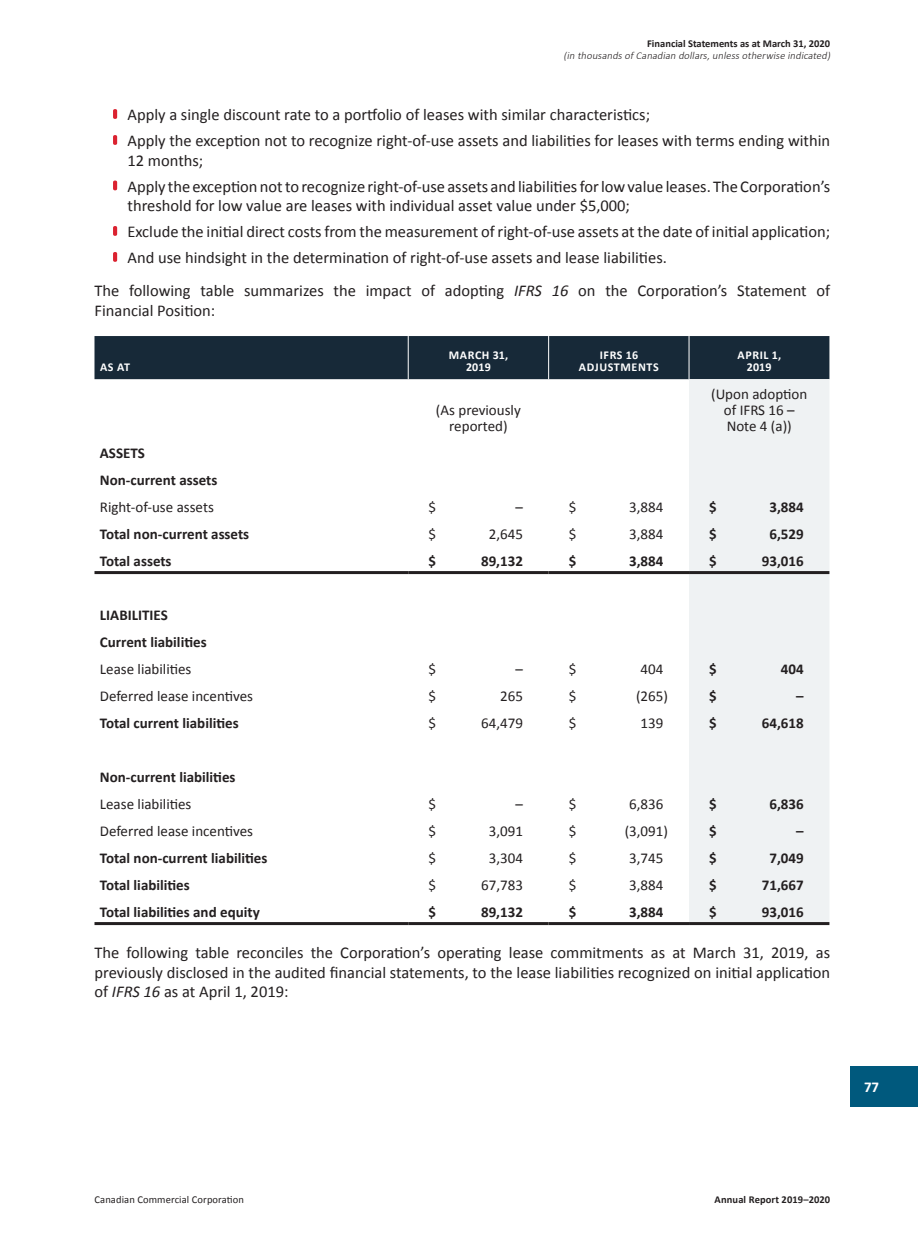
<style>
.page{position:relative;width:918px;height:1242px;background:#fff}
.page>*{position:absolute;margin:0;border:0;box-sizing:border-box;transform-origin:0 0}
.t1{font:16.5px/26px "Calibri";color:#231f20}
.t2{font:700 15px/27px "Calibri";color:#231f20}
.t3{font:15px/15.8px "Calibri";color:#231f20;text-align:center}
.t4{font:700 15px "Calibri";color:#fff}
.t5{font:700 12px/12px "Calibri";letter-spacing:.05em;color:#fff;text-align:center}
.t6{font:700 12px/12px "Calibri";letter-spacing:.025em;color:#fff;text-align:center}
.t7{font:700 10.5px "Calibri";color:#231f20}
.t8{font:italic 300 10.5px "Calibri";color:#231f20}
.t9{font:10.5px "Calibri";letter-spacing:.01em;color:#231f20}
.s1{font-style:italic}
</style>
<div class="page">
<div style="left:94px;top:336px;width:735px;height:43px;background:#172938"></div>
<div style="left:689px;top:379px;width:140px;height:543px;background:#eff2f3"></div>
<hr style="left:408px;top:336px;width:1px;height:43px;background:#fff">
<hr style="left:548px;top:336px;width:1px;height:43px;background:#fff">
<hr style="left:689px;top:336px;width:1px;height:43px;background:#fff">
<hr style="left:94px;top:571px;width:314px;height:3px;background:#231f20">
<hr style="left:408px;top:571px;width:141px;height:3px;background:#231f20">
<hr style="left:549px;top:571px;width:140px;height:3px;background:#231f20">
<hr style="left:689px;top:571px;width:140px;height:3px;background:#231f20">
<hr style="left:94px;top:922px;width:314px;height:3px;background:#231f20">
<hr style="left:408px;top:922px;width:141px;height:3px;background:#231f20">
<hr style="left:549px;top:922px;width:140px;height:3px;background:#231f20">
<hr style="left:689px;top:922px;width:140px;height:3px;background:#231f20">
<div style="left:850px;top:1066px;width:68px;height:41px;background:#00597d"></div>
<p class="t7" style="left:647px;top:36px;width:185px">Financial Statements as at March 31, 2020</p>
<p class="t8" style="left:564px;top:49px;width:270px">(in thousands ofCanadian dollars,unless otherwise indicated)</p>
<p class="t1" style="left:114px;top:102px;width:718px"><sup>ࡁ</sup> Apply a single discount rate to a portfolio of leases with similar characteristics;<br><sup>ࡁ</sup> Apply the exception not to recognize right-of-use assets and liabilities for leases with terms ending within</p>
<p class="t1" style="left:114px;top:147px;width:718px;text-indent:14px">12 months;<br><sup>ࡁ</sup> Apply the exception not to recognize right-of-use assets and liabilities for low value leases. The Corporation’s</p>
<p class="t1" style="left:114px;top:193px;width:718px;text-indent:14px">threshold for low value are leases with individual asset value under $5,000;<br><sup>ࡁ</sup> Exclude the initial direct costs from the measurement of right-of-use assets at the date of initial application; <sup>ࡁ</sup> And use hindsight in the determination of right-of-use assets and lease liabilities.</p>
<p class="t1" style="left:94px;top:281px;width:737px;line-height:19.5px">The following table summarizes the impact of adopting <span class="s1">IFRS 16</span> on the Corporation’s Statement of<br>Financial Position:</p>
<p class="t5" style="left:100px;top:361px;width:31px">AS AT</p>
<p class="t6" style="left:449px;top:349px;width:61px">MARCH 31,<br>2019</p>
<p class="t5" style="left:579px;top:349px;width:81px">IFRS 16<br>ADJUSTMENTS</p>
<p class="t5" style="left:738px;top:349px;width:45px">APRIL 1,<br>2019</p>
<p class="t3" style="left:436px;top:402px;width:86px">(As previously reported)</p>
<p class="t3" style="left:711px;top:387px;width:98px">(Upon adoption of IFRS 16 –<br>Note 4 (a))</p>
<p class="t2" style="left:100px;top:439px;width:119px">ASSETS<br>Non-current assets</p>
<p class="t3" style="left:100px;top:499px;width:116px">Right-of-use assets</p>
<p class="t3" style="left:428px;top:499px;width:9px">$</p>
<p class="t3" style="left:516px;top:499px;width:9px">–</p>
<p class="t3" style="left:569px;top:499px;width:9px">$</p>
<p class="t3" style="left:629px;top:499px;width:36px">3,884</p>
<p class="t2" style="left:709px;top:493px;width:9px">$</p>
<p class="t2" style="left:770px;top:493px;width:36px">3,884</p>
<p class="t2" style="left:100px;top:520px;width:151px">Total non-current assets</p>
<p class="t3" style="left:428px;top:526px;width:9px">$</p>
<p class="t3" style="left:489px;top:526px;width:36px">2,645</p>
<p class="t3" style="left:569px;top:526px;width:9px">$</p>
<p class="t3" style="left:629px;top:526px;width:36px">3,884</p>
<p class="t2" style="left:709px;top:520px;width:9px">$</p>
<p class="t2" style="left:770px;top:520px;width:36px">6,529</p>
<p class="t2" style="left:100px;top:547px;width:73px">Total assets</p>
<p class="t2" style="left:428px;top:547px;width:9px">$</p>
<p class="t2" style="left:481px;top:547px;width:43px">89,132</p>
<p class="t2" style="left:569px;top:547px;width:9px">$</p>
<p class="t2" style="left:629px;top:547px;width:36px">3,884</p>
<p class="t2" style="left:709px;top:547px;width:9px">$</p>
<p class="t2" style="left:762px;top:547px;width:43px">93,016</p>
<p class="t2" style="left:100px;top:601px;width:108px">LIABILITIES<br>Current liabilities</p>
<p class="t3" style="left:100px;top:661px;width:93px">Lease liabilities</p>
<p class="t3" style="left:428px;top:661px;width:9px">$</p>
<p class="t3" style="left:516px;top:661px;width:9px">–</p>
<p class="t3" style="left:569px;top:661px;width:9px">$</p>
<p class="t3" style="left:641px;top:661px;width:24px">404</p>
<p class="t2" style="left:709px;top:655px;width:9px">$</p>
<p class="t2" style="left:781px;top:655px;width:24px">404</p>
<p class="t3" style="left:100px;top:688px;width:155px">Deferred lease incentives</p>
<p class="t3" style="left:428px;top:688px;width:9px">$</p>
<p class="t3" style="left:500px;top:688px;width:24px">265</p>
<p class="t3" style="left:569px;top:688px;width:9px">$</p>
<p class="t3" style="left:636px;top:688px;width:33px">(265)</p>
<p class="t2" style="left:709px;top:682px;width:9px">$</p>
<p class="t2" style="left:796px;top:682px;width:9px">–</p>
<p class="t2" style="left:100px;top:709px;width:140px">Total current liabilities</p>
<p class="t3" style="left:428px;top:715px;width:9px">$</p>
<p class="t3" style="left:481px;top:715px;width:43px">64,479</p>
<p class="t3" style="left:569px;top:715px;width:9px">$</p>
<p class="t3" style="left:641px;top:715px;width:24px">139</p>
<p class="t2" style="left:709px;top:709px;width:9px">$</p>
<p class="t2" style="left:762px;top:709px;width:43px">64,618</p>
<p class="t2" style="left:100px;top:763px;width:137px">Non-current liabilities</p>
<p class="t3" style="left:100px;top:796px;width:93px">Lease liabilities</p>
<p class="t3" style="left:428px;top:796px;width:9px">$</p>
<p class="t3" style="left:516px;top:796px;width:9px">–</p>
<p class="t3" style="left:569px;top:796px;width:9px">$</p>
<p class="t3" style="left:629px;top:796px;width:36px">6,836</p>
<p class="t2" style="left:709px;top:790px;width:9px">$</p>
<p class="t2" style="left:770px;top:790px;width:36px">6,836</p>
<p class="t3" style="left:100px;top:823px;width:155px">Deferred lease incentives</p>
<p class="t3" style="left:428px;top:823px;width:9px">$</p>
<p class="t3" style="left:489px;top:823px;width:36px">3,091</p>
<p class="t3" style="left:569px;top:823px;width:9px">$</p>
<p class="t3" style="left:625px;top:823px;width:45px">(3,091)</p>
<p class="t2" style="left:709px;top:817px;width:9px">$</p>
<p class="t2" style="left:796px;top:817px;width:9px">–</p>
<p class="t2" style="left:100px;top:844px;width:169px">Total non-current liabilities</p>
<p class="t3" style="left:428px;top:850px;width:9px">$</p>
<p class="t3" style="left:489px;top:850px;width:36px">3,304</p>
<p class="t3" style="left:569px;top:850px;width:9px">$</p>
<p class="t3" style="left:629px;top:850px;width:36px">3,745</p>
<p class="t2" style="left:709px;top:844px;width:9px">$</p>
<p class="t2" style="left:770px;top:844px;width:36px">7,049</p>
<p class="t2" style="left:100px;top:871px;width:91px">Total liabilities</p>
<p class="t3" style="left:428px;top:877px;width:9px">$</p>
<p class="t3" style="left:481px;top:877px;width:43px">67,783</p>
<p class="t3" style="left:569px;top:877px;width:9px">$</p>
<p class="t3" style="left:629px;top:877px;width:36px">3,884</p>
<p class="t2" style="left:709px;top:871px;width:9px">$</p>
<p class="t2" style="left:762px;top:871px;width:43px">71,667</p>
<p class="t2" style="left:100px;top:898px;width:161px">Total liabilities and equity</p>
<p class="t2" style="left:428px;top:898px;width:9px">$</p>
<p class="t2" style="left:481px;top:898px;width:43px">89,132</p>
<p class="t2" style="left:569px;top:898px;width:9px">$</p>
<p class="t2" style="left:629px;top:898px;width:36px">3,884</p>
<p class="t2" style="left:709px;top:898px;width:9px">$</p>
<p class="t2" style="left:762px;top:898px;width:43px">93,016</p>
<p class="t1" style="left:94px;top:943px;width:737px;line-height:19.5px;text-align:justify">The following table reconciles the Corporation’s operating lease commitments as at March 31, 2019, as previously disclosed in the audited financial statements, to the lease liabilities recognized on initial application of <span class="s1">IFRS 16</span> as at April 1, 2019:</p>
<p class="t4" style="left:864px;top:1078px;width:17px">77</p>
<p class="t9" style="left:95px;top:1193px;width:151px">Canadian Commercial Corporation</p>
<p class="t7" style="left:715px;top:1193px;width:117px">Annual Report 2019–2020</p>
</div>
